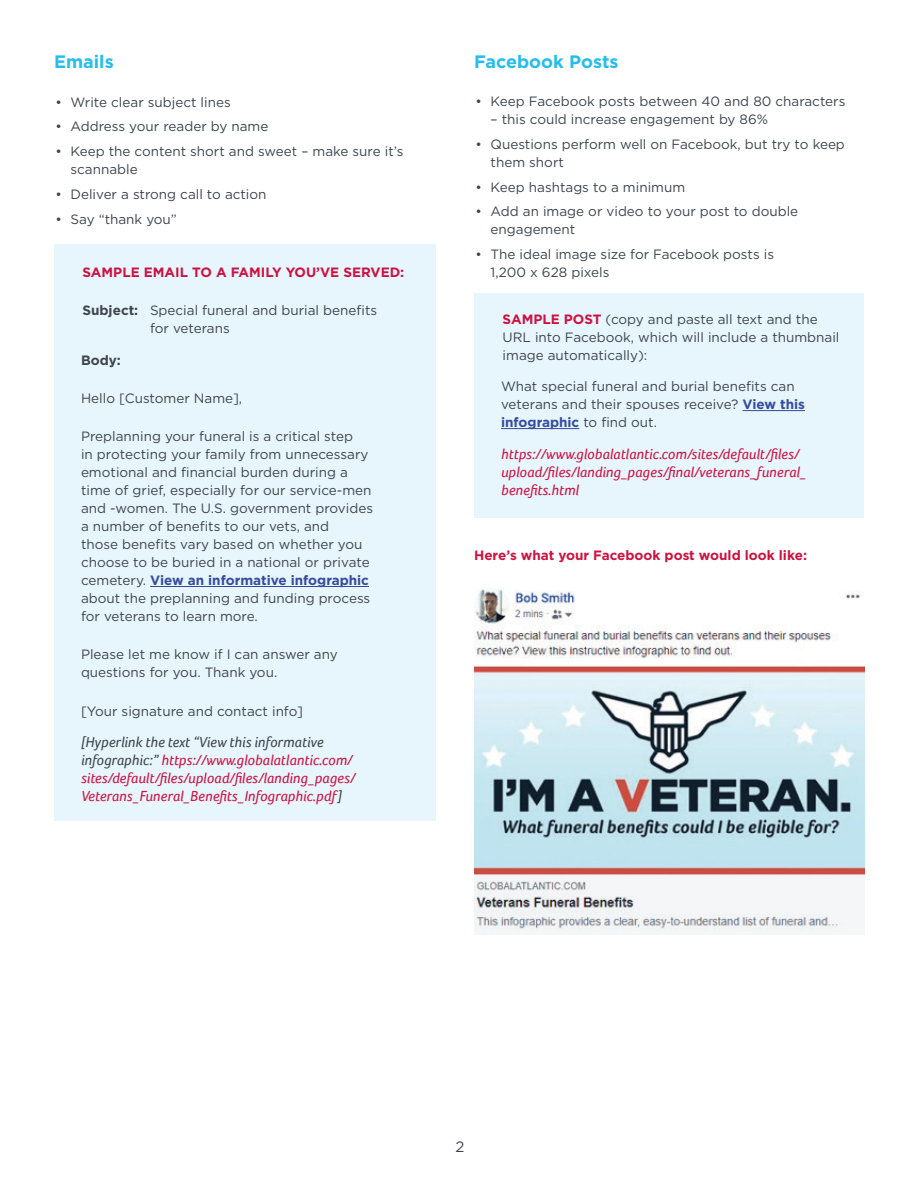
<style>
.page{position:relative;width:918px;height:1188px;background:#fff}
.page>*{position:absolute;margin:0;border:0;box-sizing:border-box;transform-origin:0 0}
.t1{font:700 18px "Gotham";color:#25bdef}
.t2{font:italic 15px/18px "Foco";color:#cd1141}
.t3{font:15px "Gotham";color:#3e444f}
.t4{font:13.5px/18px "Gotham";color:#3e444f}
.t5{font:700 13.5px "Gotham";color:#cd1141}
.t6{font:700 13.5px "Gotham";color:#3e444f}
.s1{font-weight:700}
.s2{font-weight:700;color:#354b9f}
.s3{color:#3e444f}
.s4{font-weight:700;color:#cd1141}
</style>
<div class="page">
<div style="left:474px;top:294px;width:390px;height:224px;background:#e7f5fc"></div>
<div style="left:54px;top:244px;width:382px;height:577px;background:#e7f5fc"></div>
<hr style="left:150px;top:586px;width:219px;height:1px;background:#354b9f">
<hr style="left:743px;top:410px;width:62px;height:1px;background:#354b9f">
<hr style="left:501px;top:428px;width:78px;height:1px;background:#354b9f">
<img style="left:474px;top:589px;width:390px;height:346px">
<h1 class="t1" style="left:54px;top:50px;width:61px">Emails</h1>
<p class="t4" style="left:56px;top:93px;width:177px">• Write clear subject lines</p>
<p class="t4" style="left:56px;top:117px;width:214px">• Address your reader by name</p>
<p class="t4" style="left:70px;top:142px;width:335px;text-indent:-15px">• Keep the content short and sweet – make sure it’s scannable</p>
<p class="t4" style="left:56px;top:185px;width:213px">• Deliver a strong call to action</p>
<p class="t4" style="left:56px;top:210px;width:123px">• Say “thank you”</p>
<p class="t5" style="left:82px;top:263px;width:323px">SAMPLE EMAIL TO A FAMILY YOU’VE SERVED:</p>
<p class="t4" style="left:150px;top:301px;width:229px;text-indent:-68px"><span class="s1">Subject:</span> Special funeral and burial benefits for veterans</p>
<p class="t6" style="left:81px;top:351px;width:41px">Body:</p>
<p class="t4" style="left:81px;top:389px;width:163px">Hello [Customer Name],</p>
<p class="t4" style="left:81px;top:427px;width:294px">Preplanning your funeral is a critical step<br>in protecting your family from unnecessary emotional and financial burden during a time of grief, especially for our service-men and -women. The U.S. government provides a number of benefits to our vets, and<br>those benefits vary based on whether you choose to be buried in a national or private cemetery. <span class="s2">View an informative infographic </span>about the preplanning and funding process for veterans to learn more.</p>
<p class="t4" style="left:81px;top:645px;width:258px">Please let me know if I can answer any questions for you. Thank you.</p>
<p class="t4" style="left:81px;top:701px;width:224px">[Your signature and contact info]</p>
<p class="t2" style="left:81px;top:733px;width:276px"><span class="s3">[Hyperlink the text “View this informative infographic:”</span> https://www.globalatlantic.com/ sites/default/files/upload/files/landing_pages/ Veterans_Funeral_Benefits_Infographic.pdf<span class="s3">]</span></p>
<h1 class="t1" style="left:474px;top:50px;width:146px">Facebook Posts</h1>
<p class="t4" style="left:476px;top:92px;width:371px">• Keep Facebook posts between 40 and 80 characters</p>
<p class="t4" style="left:491px;top:110px;width:279px">– this could increase engagement by 86%</p>
<p class="t4" style="left:491px;top:135px;width:356px;text-indent:-15px">• Questions perform well on Facebook, but try to keep them short</p>
<p class="t4" style="left:476px;top:178px;width:211px">• Keep hashtags to a minimum</p>
<p class="t4" style="left:491px;top:202px;width:309px;text-indent:-15px">• Add an image or video to your post to double engagement</p>
<p class="t4" style="left:491px;top:245px;width:285px;text-indent:-15px">• The ideal image size for Facebook posts is<br>1,200 x 628 pixels</p>
<p class="t4" style="left:503px;top:310px;width:338px"><span class="s4">SAMPLE POST</span> (copy and paste all text and the<br>URL into Facebook, which will include a thumbnail image automatically):</p>
<p class="t4" style="left:501px;top:377px;width:305px">What special funeral and burial benefits can veterans and their spouses receive? <span class="s2">View this infographic</span> to find out.</p>
<p class="t2" style="left:501px;top:445px;width:307px">https://www.globalatlantic.com/sites/default/files/ upload/files/landing_pages/final/veterans_funeral_ benefits.html</p>
<p class="t5" style="left:474px;top:546px;width:334px">Here’s what your Facebook post would look like:</p>
<p class="t3" style="left:456px;top:1138px;width:10px">2</p>
</div>
